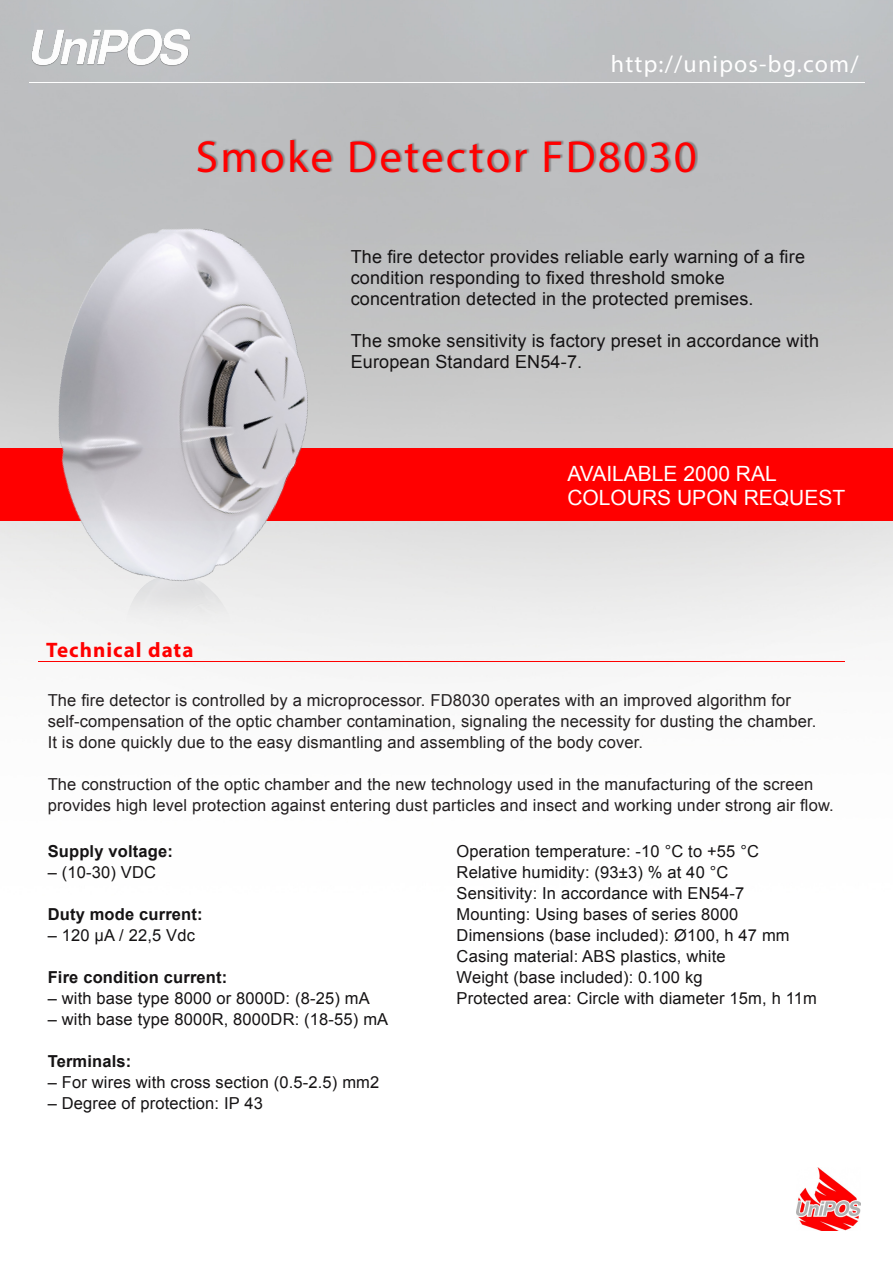
<style>
.page{position:relative;width:893px;height:1263px;background:#fff}
.page>*{position:absolute;margin:0;border:0;box-sizing:border-box;transform-origin:0 0}
.t1{font:45px "Myriad Pro";letter-spacing:.05em;color:#f00}
.t2{font:24px "Myriad Pro";letter-spacing:.05em;color:#fff}
.t3{font:21px/24px "Arial";color:#fff}
.t4{font:700 21px "Myriad Pro";letter-spacing:.05em;color:#f00}
.t5{font:18px/21px "Arial";letter-spacing:.01em;color:#151314}
.t6{font:16.5px/21px "Arial";letter-spacing:.01em;color:#231f20}
.t7{font:16.5px/21px "Arial";letter-spacing:.01em;color:#151314}
.t8{font:700 16.5px "Arial";letter-spacing:.01em;color:#151314}
</style>
<div class="page">
<img style="left:233px;top:0;width:659px;height:1231px">
<img style="left:4px;top:0;width:229px;height:43px">
<hr style="left:30px;top:82px;width:835px;height:1px;background:#fff">
<hr style="left:38px;top:661px;width:807px;height:1px;background:#f00">
<div style="left:198px;top:138px;width:500px;height:35px;background:#231f20;opacity:.35"></div>
<div style="left:0;top:449px;width:893px;height:72px;background:#f00"></div>
<img style="left:0;top:43px;width:523px;height:726px">
<img style="left:796px;top:1167px;width:65px;height:63px">
<h2 class="t2" style="left:611px;top:49px;width:249px">http://unipos-bg.com/</h2>
<h1 class="t1" style="left:196px;top:129px;width:503px">Smoke Detector FD8030</h1>
<p class="t5" style="left:351px;top:246px;width:456px">The fire detector provides reliable early warning of a fire condition responding to fixed threshold smoke concentration detected in the protected premises.</p>
<p class="t5" style="left:351px;top:330px;width:470px">The smoke sensitivity is factory preset in accordance with<br>European Standard EN54-7.</p>
<p class="t4" style="left:46px;top:636px;width:149px">Technical data</p>
<p class="t3" style="left:567px;top:461px;width:279px">AVAILABLE 2000 RAL<br>COLOURS UPON REQUEST</p>
<p class="t6" style="left:48px;top:689px;width:770px">The fire detector is controlled by a microprocessor. FD8030 operates with an improved algorithm for self-compensation of the optic chamber contamination, signaling the necessity for dusting the chamber.<br>It is done quickly due to the easy dismantling and assembling of the body cover.</p>
<p class="t6" style="left:48px;top:773px;width:788px">The construction of the optic chamber and the new technology used in the manufacturing of the screen provides high level protection against entering dust particles and insect and working under strong air flow.</p>
<p class="t7" style="left:457px;top:841px;width:362px">Operation temperature: -10 °C to +55 °C Relative humidity: (93±3) % at 40 °C<br>Sensitivity: In accordance with EN54-7<br>Mounting: Using bases of series 8000<br>Dimensions (base included): Ø100, h 47 mm Casing material: ABS plastics, white<br>Weight (base included): 0.100 kg<br>Protected area: Circle with diameter 15m, h 11m</p>
<p class="t8" style="left:48px;top:840px;width:127px">Supply voltage:</p>
<p class="t7" style="left:48px;top:862px;width:110px">– (10-30) VDC</p>
<p class="t8" style="left:48px;top:903px;width:156px">Duty mode current:</p>
<p class="t7" style="left:48px;top:925px;width:149px">– 120 μA / 22,5 Vdc</p>
<p class="t8" style="left:48px;top:966px;width:181px">Fire condition current:</p>
<p class="t7" style="left:48px;top:988px;width:324px">– with base type 8000 or 8000D: (8-25) mA</p>
<p class="t7" style="left:48px;top:1009px;width:342px">– with base type 8000R, 8000DR: (18-55) mA</p>
<p class="t8" style="left:48px;top:1050px;width:85px">Terminals:</p>
<p class="t7" style="left:48px;top:1072px;width:333px">– For wires with cross section (0.5-2.5) mm2</p>
<p class="t7" style="left:48px;top:1093px;width:217px">– Degree of protection: IP 43</p>
</div>
